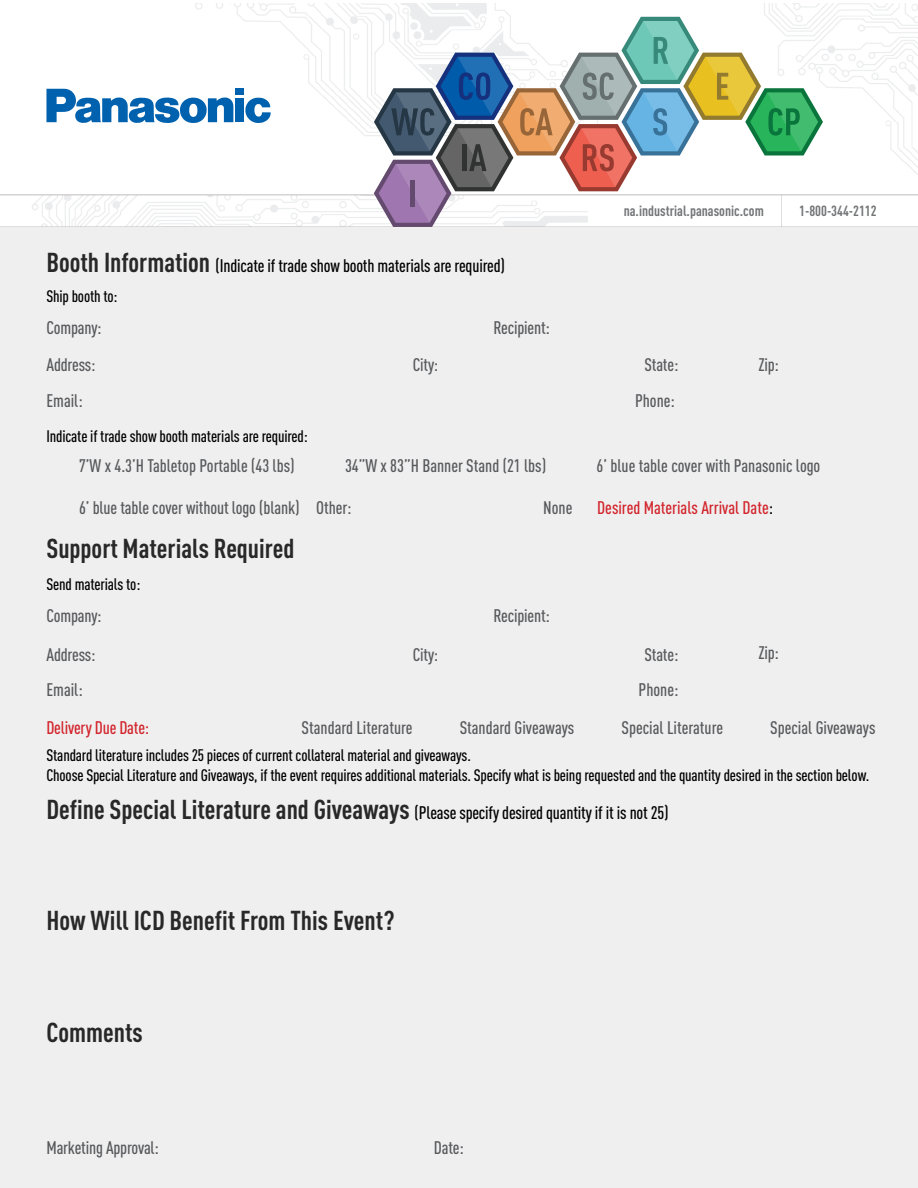
<style>
.page{position:relative;width:918px;height:1188px;background:#fff}
.page>*{position:absolute;margin:0;border:0;box-sizing:border-box;transform-origin:0 0}
.t1{font:700 condensed 27px "DINOT";color:#292829}
.t2{font:500 condensed 18px/39px "DINOT";color:#58595b}
.t3{font:500 condensed 18px "DINOT";letter-spacing:-.01em;color:#000}
.t4{font:500 condensed 18px "DINOT";color:#d2232a}
.t5{font:500 condensed 16.5px/19.5px "DINOT";letter-spacing:-.01em;color:#000}
.t6{font:700 condensed 14.55px "DINOT";color:#737577}
.s1{font-weight:700;font-size:27px;color:#292829}
.s2{color:#000}
</style>
<div class="page">
<img style="left:0;top:4px;width:918px;height:223px">
<svg style="left:245px;top:97px;width:26px;height:26px"></svg>
<div style="left:235px;top:89px;width:9px;height:6px;background:#0062af"></div>
<div style="left:235px;top:98px;width:9px;height:24px;background:#0062af"></div>
<svg style="left:46px;top:89px;width:187px;height:34px"></svg>
<svg style="left:374px;top:17px;width:449px;height:210px"></svg>
<div style="left:0;top:228px;width:918px;height:960px;background:#efeff0"></div>
<p class="t3" style="left:46px;top:255px;width:460px"><span class="s1">Booth Information</span> (Indicate if trade show booth materials are required)</p>
<p class="t5" style="left:46px;top:286px;width:73px">Ship booth to:</p>
<p class="t2" style="left:46px;top:308px;width:57px">Company:</p>
<p class="t2" style="left:46px;top:345px;width:51px">Address:</p>
<p class="t2" style="left:46px;top:381px;width:38px">Email:</p>
<p class="t2" style="left:413px;top:345px;width:27px">City:</p>
<p class="t2" style="left:494px;top:308px;width:58px">Recipient:</p>
<p class="t6" style="left:624px;top:202px;width:142px">na.industrial.panasonic.com</p>
<p class="t6" style="left:799px;top:202px;width:79px">1-800-344-2112</p>
<p class="t2" style="left:645px;top:345px;width:35px">State:</p>
<p class="t2" style="left:635px;top:381px;width:41px">Phone:</p>
<p class="t2" style="left:758px;top:345px;width:22px">Zip:</p>
<p class="t5" style="left:46px;top:427px;width:263px">Indicate if trade show booth materials are required:</p>
<p class="t2" style="left:79px;top:446px;width:217px">7’W x 4.3’H Tabletop Portable (43 lbs)</p>
<p class="t2" style="left:345px;top:446px;width:203px">34”W x 83”H Banner Stand (21 lbs)</p>
<p class="t2" style="left:597px;top:446px;width:225px">6’ blue table cover with Panasonic logo</p>
<p class="t2" style="left:79px;top:488px;width:274px">6’ blue table cover without logo (blank) Other:</p>
<p class="t2" style="left:543px;top:488px;width:31px">None</p>
<h1 class="t1" style="left:46px;top:532px;width:249px">Support Materials Required</h1>
<p class="t5" style="left:46px;top:574px;width:95px">Send materials to:</p>
<p class="t2" style="left:46px;top:596px;width:57px">Company:<br>Address:</p>
<p class="t2" style="left:46px;top:670px;width:38px">Email:</p>
<p class="t2" style="left:413px;top:635px;width:27px">City:</p>
<p class="t2" style="left:494px;top:596px;width:58px">Recipient:</p>
<p class="t4" style="left:597px;top:497px;width:177px">Desired Materials Arrival Date<span class="s2">:</span></p>
<p class="t2" style="left:645px;top:635px;width:35px">State:</p>
<p class="t2" style="left:639px;top:670px;width:41px">Phone:</p>
<p class="t2" style="left:758px;top:633px;width:22px">Zip:</p>
<p class="t4" style="left:46px;top:717px;width:104px">Delivery Due Date:</p>
<p class="t2" style="left:302px;top:708px;width:112px">Standard Literature</p>
<p class="t2" style="left:460px;top:708px;width:116px">Standard Giveaways</p>
<p class="t2" style="left:622px;top:708px;width:103px">Special Literature</p>
<p class="t2" style="left:770px;top:708px;width:107px">Special Giveaways</p>
<p class="t5" style="left:46px;top:745px;width:824px">Standard literature includes 25 pieces of current collateral material and giveaways.<br>Choose Special Literature and Giveaways, if the event requires additional materials. Specify what is being requested and the quantity desired in the section below.</p>
<p class="t3" style="left:46px;top:802px;width:624px"><span class="s1">Define Special Literature and Giveaways</span> (Please specify desired quantity if it is not 25)</p>
<h1 class="t1" style="left:46px;top:904px;width:350px">How Will ICD Benefit From This Event?</h1>
<h1 class="t1" style="left:46px;top:1016px;width:98px">Comments</h1>
<p class="t2" style="left:46px;top:1128px;width:114px">Marketing Approval:</p>
<p class="t2" style="left:434px;top:1128px;width:31px">Date:</p>
</div>
